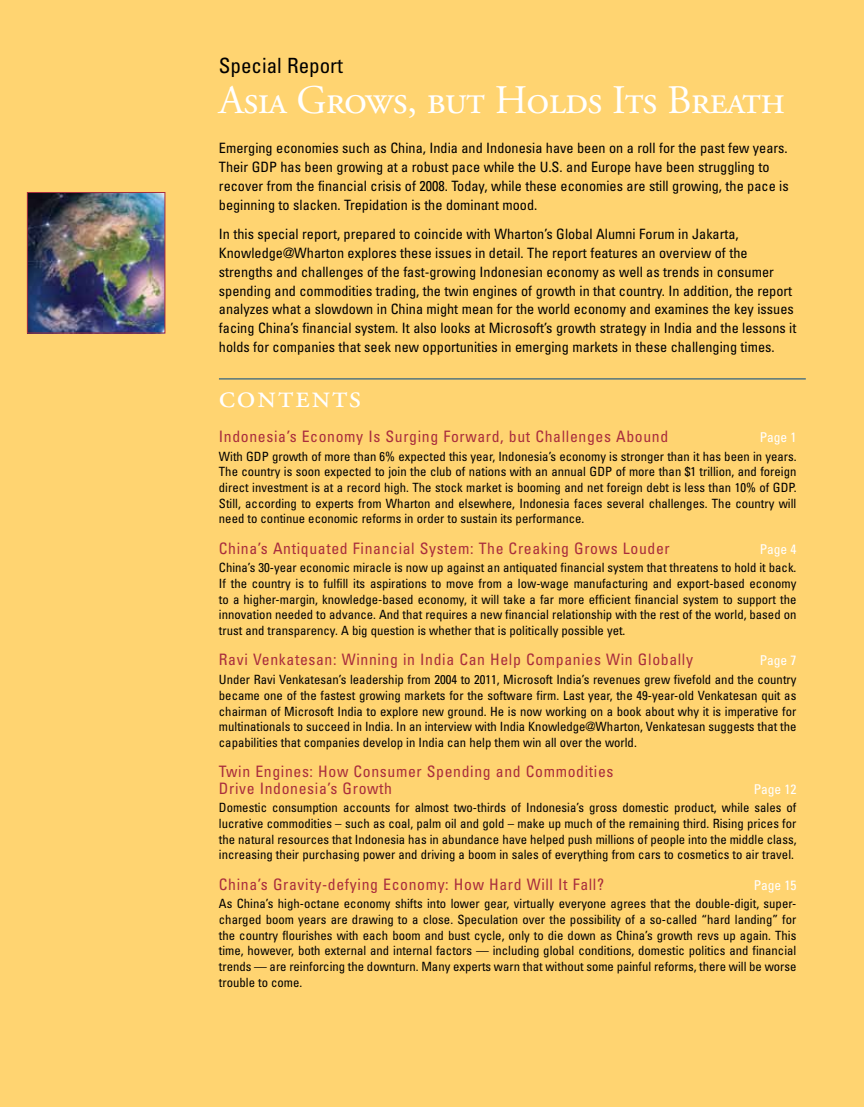
<style>
.page{position:relative;width:864px;height:1107px;background:#ffd471}
.page>*{position:absolute;margin:0;border:0;box-sizing:border-box;transform-origin:0 0}
.t1{font:40.5px "Adobe Garamond Pro";letter-spacing:-.02em;color:#fff}
.t2{font:33px "Adobe Garamond Pro";letter-spacing:.05em;color:#fff}
.t3{font:condensed 21px "Univers";color:#000}
.t4{font:condensed 15.75px/16.5px "Univers";letter-spacing:.04em;color:#a92d3d}
.t5{font:condensed 14.25px/18.8px "Univers";color:#000}
.t6{font:condensed 13.5px "Univers";letter-spacing:-.005em;color:#fff}
.t7{font:condensed 12.75px/15.8px "Univers";color:#000;text-align:justify}
</style>
<div class="page">
<img style="left:29px;top:194px;width:134px;height:137px">
<div style="left:27px;top:192px;width:138px;height:141px;border:1px solid #a92d3d"></div>
<hr style="left:219px;top:379px;width:587px;height:1px;background:#004785">
<h3 class="t3" style="left:219px;top:52px;width:126px">Special Report</h3>
<h1 class="t1" style="left:219px;top:76px;width:568px">Asia Grows, but Holds Its Breath</h1>
<p class="t5" style="left:219px;top:139px;width:571px">Emerging economies such as China, India and Indonesia have been on a roll for the past few years.<br>Their GDP has been growing at a robust pace while the U.S. and Europe have been struggling to recover from the financial crisis of 2008. Today, while these economies are still growing, the pace is beginning to slacken. Trepidation is the dominant mood.</p>
<p class="t5" style="left:219px;top:224px;width:579px">In this special report, prepared to coincide with Wharton’s Global Alumni Forum in Jakarta, Knowledge@Wharton explores these issues in detail. The report features an overview of the strengths and challenges of the fast-growing Indonesian economy as well as trends in consumer spending and commodities trading, the twin engines of growth in that country. In addition, the report analyzes what a slowdown in China might mean for the world economy and examines the key issues facing China’s financial system. It also looks at Microsoft’s growth strategy in India and the lessons it holds for companies that seek new opportunities in emerging markets in these challenging times.</p>
<h2 class="t2" style="left:219px;top:377px;width:144px">contents</h2>
<p class="t4" style="left:219px;top:427px;width:451px">Indonesia’s Economy Is Surging Forward, but Challenges Abound</p>
<p class="t6" style="left:760px;top:428px;width:38px">Page 1</p>
<p class="t7" style="left:219px;top:448px;width:579px">With GDP growth of more than 6% expected this year, Indonesia’s economy is stronger than it has been in years.<br>The country is soon expected to join the club of nations with an annual GDP of more than $1 trillion, and foreign direct investment is at a record high. The stock market is booming and net foreign debt is less than 10% of GDP.<br>Still, according to experts from Wharton and elsewhere, Indonesia faces several challenges. The country will need to continue economic reforms in order to sustain its performance.</p>
<p class="t4" style="left:219px;top:539px;width:452px">China’s Antiquated Financial System: The Creaking Grows Louder</p>
<p class="t6" style="left:760px;top:540px;width:38px">Page 4</p>
<p class="t7" style="left:219px;top:560px;width:579px">China’s 30-year economic miracle is now up against an antiquated financial system that threatens to hold it back.<br>If the country is to fulfill its aspirations to move from a low-wage manufacturing and export-based economy to a higher-margin, knowledge-based economy, it will take a far more efficient financial system to support the innovation needed to advance. And that requires a new financial relationship with the rest of the world, based on trust and transparency. A big question is whether that is politically possible yet.</p>
<p class="t4" style="left:219px;top:651px;width:476px">Ravi Venkatesan: Winning in India Can Help Companies Win Globally</p>
<p class="t6" style="left:760px;top:652px;width:38px">Page 7</p>
<p class="t7" style="left:219px;top:671px;width:579px">Under Ravi Venkatesan’s leadership from 2004 to 2011, Microsoft India’s revenues grew fivefold and the country became one of the fastest growing markets for the software firm. Last year, the 49-year-old Venkatesan quit as chairman of Microsoft India to explore new ground. He is now working on a book about why it is imperative for multinationals to succeed in India. In an interview with India Knowledge@Wharton, Venkatesan suggests that the capabilities that companies develop in India can help them win all over the world.</p>
<p class="t4" style="left:219px;top:763px;width:396px">Twin Engines: How Consumer Spending and Commodities<br>Drive Indonesia’s Growth</p>
<p class="t6" style="left:754px;top:780px;width:44px">Page 12</p>
<p class="t7" style="left:219px;top:800px;width:579px">Domestic consumption accounts for almost two-thirds of Indonesia’s gross domestic product, while sales of lucrative commodities – such as coal, palm oil and gold – make up much of the remaining third. Rising prices for the natural resources that Indonesia has in abundance have helped push millions of people into the middle class, increasing their purchasing power and driving a boom in sales of everything from cars to cosmetics to air travel.</p>
<p class="t4" style="left:219px;top:875px;width:387px">China’s Gravity-defying Economy: How Hard Will It Fall?</p>
<p class="t6" style="left:754px;top:876px;width:44px">Page 15</p>
<p class="t7" style="left:219px;top:896px;width:579px">As China’s high-octane economy shifts into lower gear, virtually everyone agrees that the double-digit, super&shy;charged boom years are drawing to a close. Speculation over the possibility of a so-called “hard landing” for the country flourishes with each boom and bust cycle, only to die down as China’s growth revs up again. This time, however, both external and internal factors — including global conditions, domestic politics and financial trends — are reinforcing the downturn. Many experts warn that without some painful reforms, there will be worse trouble to come.</p>
</div>
